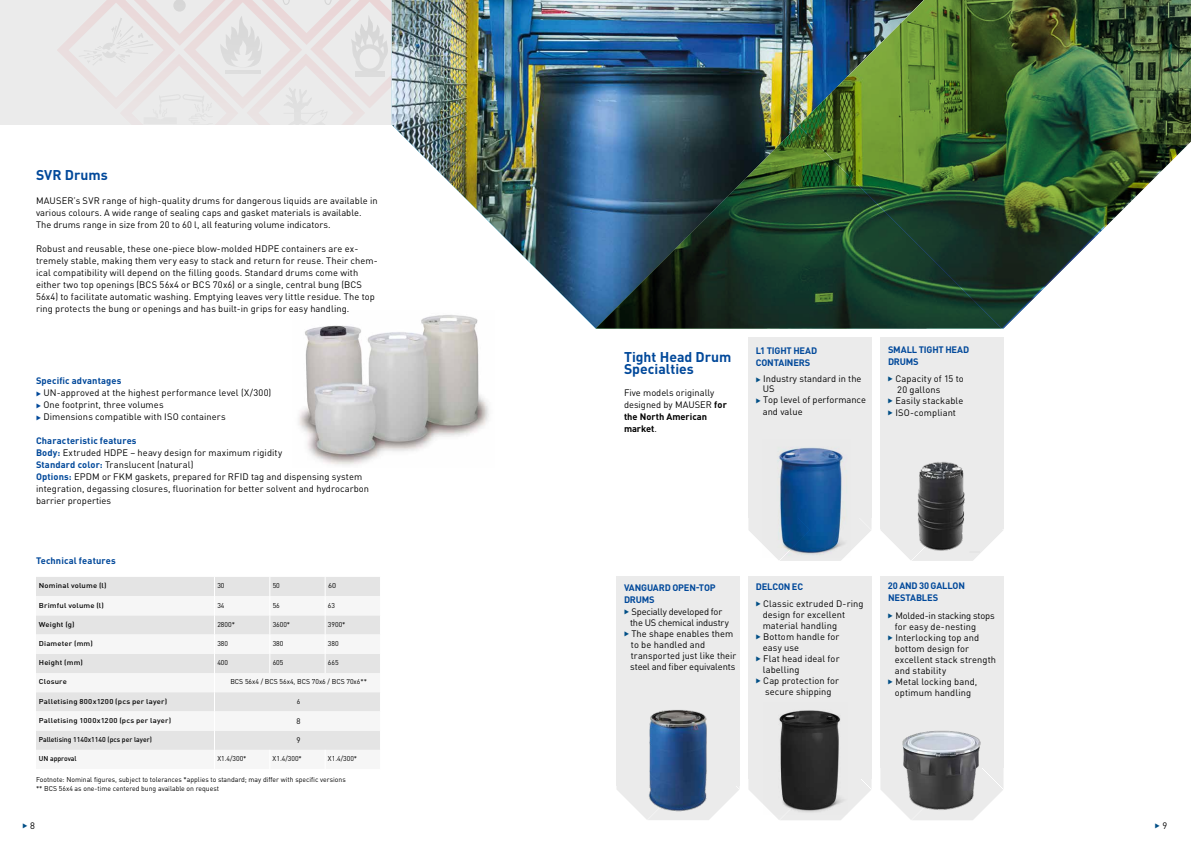
<style>
.page{position:relative;width:1191px;height:842px;background:#fff}
.page>*{position:absolute;margin:0;border:0;box-sizing:border-box;transform-origin:0 0}
.t1{font:700 14px/12px "DIN Pro";color:#00489a}
.t2{font:9.3px/12px "DIN Pro";letter-spacing:.01em;color:#000}
.t3{font:700 9.3px/12px "DIN Pro";letter-spacing:-.015em;color:#00489a}
.t4{font:9.3px/11px "DIN Pro";letter-spacing:-.02em;color:#000}
.t5{font:9.3px/11px "DIN Pro";letter-spacing:-.01em;color:#000}
.t6{font:700 9.3px "DIN Pro";letter-spacing:.015em;color:#00489a}
.t7{font:700 9.3px "DIN Pro";letter-spacing:.01em;color:#00489a}
.t8{font:8px "DIN";color:#000}
.t9{font:7px/8.4px "DIN";color:#000}
.t10{font:500 7px "DIN";letter-spacing:.02em;color:#000;scale:1.1 1}
.t11{font:500 7px "DIN";color:#000}
.t12{font:7px "DIN";color:#000;scale:1.1 1}
.s1{color:#00489a}
.s2{font-weight:700;color:#00489a}
.s3{font-weight:700}
.s4{color:#004e86}
</style>
<div class="page">
<div style="left:0;top:0;width:592px;height:125px;background:#ebebeb"></div>
<svg style="left:57px;top:0;width:333px;height:114px"></svg>
<div style="left:36px;top:577px;width:344px;height:19px;background:#e4e4e4"></div>
<svg style="left:36px;top:615px;width:344px;height:135px;fill:#e4e4e4"></svg>
<svg style="left:269px;top:577px;width:1px;height:96px"></svg>
<svg style="left:325px;top:577px;width:1px;height:96px"></svg>
<svg style="left:214px;top:577px;width:1px;height:173px"></svg>
<img style="left:298px;top:325px;width:191px;height:140px">
<div style="left:748px;top:337px;width:123px;height:180px;background:#ebebeb"></div>
<div style="left:748px;top:576px;width:123px;height:203px;background:#ebebeb"></div>
<div style="left:880px;top:337px;width:123px;height:192px;background:#ebebeb"></div>
<div style="left:880px;top:576px;width:123px;height:192px;background:#ebebeb"></div>
<div style="left:616px;top:576px;width:123px;height:209px;background:#ebebeb"></div>
<svg style="left:748px;top:517px;width:123px;height:44px"></svg>
<svg style="left:748px;top:779px;width:123px;height:41px"></svg>
<svg style="left:880px;top:529px;width:123px;height:32px"></svg>
<svg style="left:880px;top:768px;width:123px;height:52px"></svg>
<svg style="left:616px;top:785px;width:123px;height:35px"></svg>
<img style="left:762px;top:447px;width:88px;height:110px">
<img style="left:763px;top:710px;width:84px;height:104px">
<img style="left:900px;top:462px;width:79px;height:95px">
<img style="left:894px;top:730px;width:93px;height:84px">
<img style="left:390px;top:0;width:801px;height:328px">
<img style="left:629px;top:710px;width:97px;height:107px">
<h1 class="t1" style="left:36px;top:168px;width:73px">SVR Drums</h1>
<p class="t2" style="left:36px;top:194px;width:343px">MAUSER’s SVR range of high-quality drums for dangerous liquids are available in various colours. A wide range of sealing caps and gasket materials is available.<br>The drums range in size from 20 to 60 l, all featuring volume indicators.</p>
<p class="t2" style="left:36px;top:242px;width:343px">Robust and reusable, these one-piece blow-molded HDPE containers are ex&shy;tremely stable, making them very easy to stack and return for reuse. Their chem&shy;ical compatibility will depend on the filling goods. Standard drums come with either two top openings (BCS 56x4 or BCS 70x6) or a single, central bung (BCS 56x4) to facilitate automatic washing. Emptying leaves very little residue. The top ring protects the bung or openings and has built-in grips for easy handling.</p>
<p class="t6" style="left:36px;top:374px;width:87px">Specific advantages</p>
<p class="t2" style="left:36px;top:386px;width:237px"><span class="s1">◆</span> UN-approved at the highest performance level (X/300)</p>
<p class="t2" style="left:36px;top:398px;width:129px"><span class="s1">◆</span> One footprint, three volumes</p>
<p class="t2" style="left:36px;top:410px;width:191px"><span class="s1">◆</span> Dimensions compatible with ISO containers</p>
<p class="t2" style="left:36px;top:434px;width:335px"><span class="s2">Characteristic features<br>Body:</span> Extruded HDPE – heavy design for maximum rigidity<br><span class="s2">Standard color:</span> Translucent (natural)<br><span class="s2">Options:</span> EPDM or FKM gaskets, prepared for RFID tag and dispensing system integration, degassing closures, fluorination for better solvent and hydrocarbon barrier properties</p>
<p class="t7" style="left:36px;top:554px;width:81px">Technical features</p>
<p class="t10" style="left:39px;top:581px;width:63px">Nominal volume (l)</p>
<p class="t9" style="left:217px;top:581px;width:9px">30</p>
<p class="t9" style="left:273px;top:581px;width:9px">50</p>
<p class="t12" style="left:328px;top:581px;width:9px">60</p>
<p class="t10" style="left:39px;top:601px;width:61px">Brimful volume (l)</p>
<p class="t9" style="left:217px;top:601px;width:9px">34</p>
<p class="t9" style="left:273px;top:601px;width:9px">56</p>
<p class="t9" style="left:328px;top:601px;width:9px">63</p>
<p class="t10" style="left:39px;top:620px;width:34px">Weight (g)</p>
<p class="t9" style="left:217px;top:620px;width:19px">2800*</p>
<p class="t9" style="left:273px;top:620px;width:19px">3600*</p>
<p class="t9" style="left:328px;top:620px;width:19px">3900*</p>
<p class="t10" style="left:39px;top:639px;width:51px">Diameter (mm)</p>
<p class="t9" style="left:217px;top:639px;width:12px">380</p>
<p class="t9" style="left:273px;top:639px;width:12px">380</p>
<p class="t9" style="left:328px;top:639px;width:12px">380</p>
<p class="t10" style="left:39px;top:658px;width:42px">Height (mm)</p>
<p class="t9" style="left:217px;top:658px;width:12px">400</p>
<p class="t9" style="left:273px;top:658px;width:12px">605</p>
<p class="t9" style="left:328px;top:658px;width:12px">665</p>
<p class="t10" style="left:39px;top:677px;width:27px">Closure</p>
<p class="t9" style="left:230px;top:677px;width:138px">BCS 56x4 / BCS 56x4, BCS 70x6 / BCS 70x6**</p>
<p class="t10" style="left:39px;top:697px;width:118px">Palletising 800x1200 (pcs per layer)</p>
<p class="t9" style="left:297px;top:697px;width:5px">6</p>
<p class="t10" style="left:39px;top:716px;width:122px">Palletising 1000x1200 (pcs per layer)</p>
<p class="t8" style="left:297px;top:716px;width:6px">8</p>
<p class="t11" style="left:39px;top:735px;width:115px">Palletising 1140x1140 (pcs per layer)</p>
<p class="t8" style="left:297px;top:735px;width:6px">9</p>
<p class="t11" style="left:39px;top:754px;width:39px">UN approval</p>
<p class="t9" style="left:217px;top:754px;width:31px">X1.4/300*</p>
<p class="t9" style="left:273px;top:754px;width:31px">X1.4/300*</p>
<p class="t9" style="left:328px;top:754px;width:31px">X1.4/300*</p>
<p class="t9" style="left:36px;top:775px;width:311px">Footnote: Nominal figures, subject to tolerances *applies to standard; may differ with specific versions ** BCS 56x4 as one-time centered bung available on request</p>
<h1 class="t1" style="left:624px;top:350px;width:109px">Tight Head Drum<br>Specialties</h1>
<p class="t2" style="left:624px;top:386px;width:104px">Five models originally designed by MAUSER <span class="s3">for the North American market</span>.</p>
<p class="t3" style="left:756px;top:344px;width:63px">L1 TIGHT HEAD<br>CONTAINERS</p>
<p class="t2" style="left:762px;top:373px;width:100px;line-height:10.2px;text-indent:-7px"><span class="s4">◆</span> Industry standard in the<br>US</p>
<p class="t2" style="left:762px;top:394px;width:105px;line-height:11.2px;text-indent:-7px"><span class="s4">◆</span> Top level of performance and value</p>
<p class="t3" style="left:888px;top:343px;width:83px">SMALL TIGHT HEAD<br>DRUMS</p>
<p class="t2" style="left:897px;top:373px;width:68px;line-height:11px;text-indent:-9px"><span class="s4">◆</span> Capacity of 15 to<br>20 gallons</p>
<p class="t2" style="left:888px;top:394px;width:77px"><span class="s4">◆</span> Easily stackable</p>
<p class="t2" style="left:888px;top:406px;width:70px"><span class="s4">◆</span> ISO-compliant</p>
<p class="t3" style="left:624px;top:582px;width:93px">VANGUARD OPEN-TOP<br>DRUMS</p>
<p class="t4" style="left:630px;top:606px;width:100px;text-indent:-6px"><span class="s4">◆</span> Specially developed for the US chemical industry</p>
<p class="t2" style="left:630px;top:628px;width:108px;line-height:11px;text-indent:-6px"><span class="s4">◆</span> The shape enables them to be handled and transported just like their steel and fiber equivalents</p>
<p class="t3" style="left:756px;top:580px;width:49px">DELCON EC</p>
<p class="t2" style="left:762px;top:597px;width:102px;line-height:11px;text-indent:-7px"><span class="s4">◆</span> Classic extruded D-ring design for excellent material handling</p>
<p class="t2" style="left:762px;top:630px;width:78px;line-height:11px;text-indent:-7px"><span class="s4">◆</span> Bottom handle for easy use</p>
<p class="t2" style="left:762px;top:652px;width:78px;line-height:11px;text-indent:-7px"><span class="s4">◆</span> Flat head ideal for labelling</p>
<p class="t2" style="left:755px;top:674px;width:85px;line-height:11px;text-align:center"><span class="s4">◆</span> Cap protection for secure shipping</p>
<p class="t3" style="left:888px;top:579px;width:79px">20 AND 30 GALLON<br>NESTABLES</p>
<p class="t5" style="left:895px;top:609px;width:101px;text-indent:-7px"><span class="s4">◆</span> Molded-in stacking stops for easy de-nesting</p>
<p class="t2" style="left:895px;top:631px;width:103px;line-height:11px;text-indent:-7px"><span class="s4">◆</span> Interlocking top and bottom design for excellent stack strength and stability</p>
<p class="t2" style="left:888px;top:675px;width:91px;line-height:11px;text-align:center"><span class="s4">◆</span> Metal locking band, optimum handling</p>
<p class="t2" style="left:23px;top:819px;width:14px"><span class="s4">◆</span> 8</p>
<p class="t2" style="left:1155px;top:819px;width:14px"><span class="s4">◆</span> 9</p>
</div>
